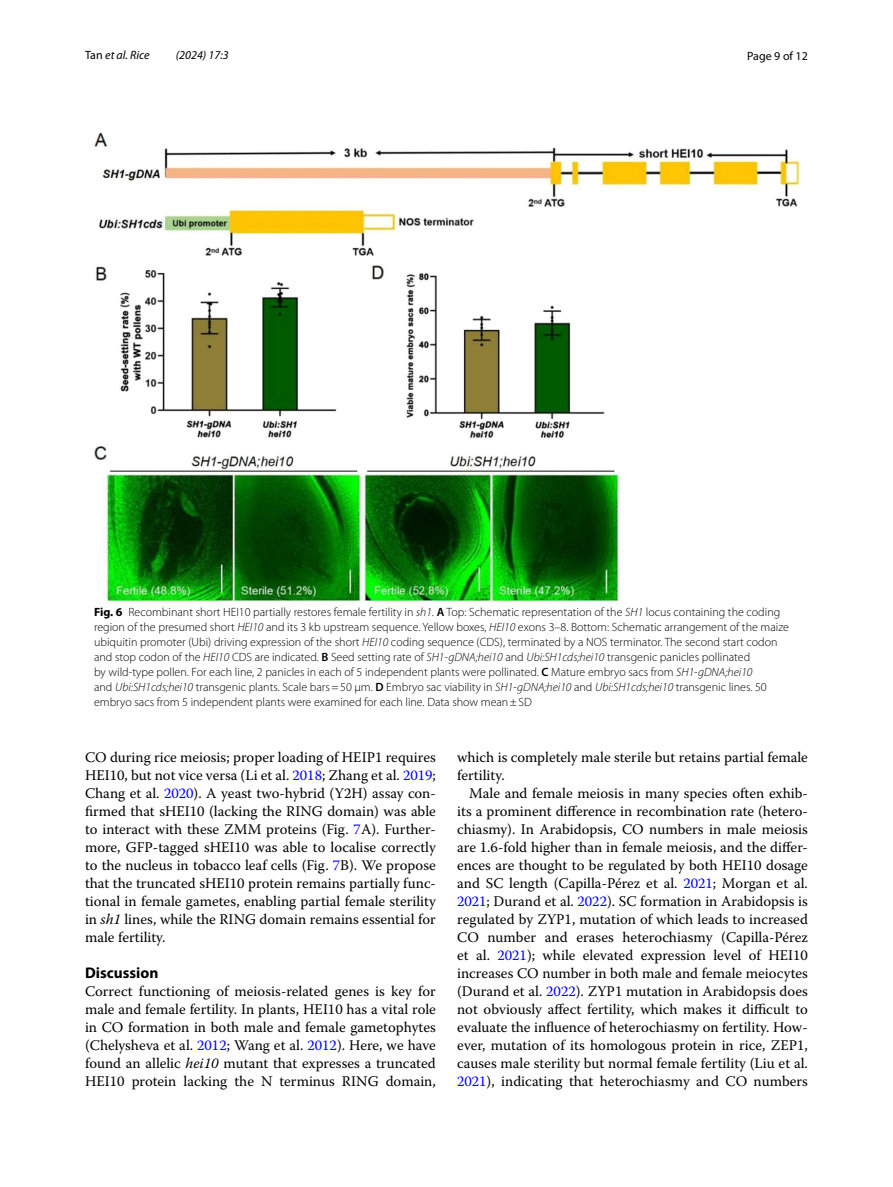
<style>
.page{position:relative;width:893px;height:1187px;background:#fff}
.page>*{position:absolute;margin:0;border:0;box-sizing:border-box;transform-origin:0 0}
.t1{font:700 15.45px "Myriad Pro";color:#000}
.t2{font:14.7px/18px "Warnock Pro";color:#000;text-align:justify}
.t3{font:300 12px/15px "Myriad Pro";color:#000}
.t4{font:italic 12px "Myriad Pro";color:#000}
.t5{font:12px "Myriad Pro";color:#000}
.s1{font-style:normal}
.s2{font-weight:700}
.s3{font-style:italic}
.s4{font-weight:600}
.s5{color:#00f}
</style>
<div class="page">
<img style="left:94px;top:133px;width:705px;height:467px">
<p class="t4" style="left:85px;top:48px;width:66px"><span class="s1">Tan</span> et al. Rice</p>
<p class="t4" style="left:176px;top:48px;width:54px">(2024) 17:3</p>
<p class="t5" style="left:747px;top:48px;width:62px">Page 9 of 12</p>
<p class="t3" style="left:94px;top:604px;width:696px"><span class="s2">Fig. 6</span> Recombinant short HEI10 partially restores female fertility in <span class="s3">sh1.</span> <span class="s4">A</span> Top: Schematic representation of the <span class="s3">SH1</span> locus containing the coding region of the presumed short <span class="s3">HEI10</span> and its 3 kb upstream sequence. Yellow boxes, <span class="s3">HEI10</span> exons 3–8. Bottom: Schematic arrangement of the maize ubiquitin promoter (Ubi) driving expression of the short <span class="s3">HEI10</span> coding sequence (CDS), terminated by a NOS terminator. The second start codon and stop codon of the <span class="s3">HEI10</span> CDS are indicated. <span class="s4">B</span> Seed setting rate of <span class="s3">SH1-gDNA;hei10</span> and <span class="s3">Ubi:SH1cds;hei10</span> transgenic panicles pollinated<br>by wild-type pollen. For each line, 2 panicles in each of 5 independent plants were pollinated. <span class="s4">C</span> Mature embryo sacs from <span class="s3">SH1-gDNA;hei10<br></span>and <span class="s3">Ubi:SH1cds;hei10</span> transgenic plants. Scale bars=50 μm. <span class="s4">D</span> Embryo sac viability in <span class="s3">SH1-gDNA;hei10</span> and <span class="s3">Ubi:SH1cds;hei10</span> transgenic lines. 50 embryo sacs from 5 independent plants were examined for each line. Data show mean±SD</p>
<p class="t2" style="left:85px;top:747px;width:352px">CO during rice meiosis; proper loading of HEIP1 requires HEI10, but not vice versa (Li et al. <span class="s5">2018</span>; Zhang et al. <span class="s5">2019</span>; Chang et al. <span class="s5">2020</span>). A yeast two-hybrid (Y2H) assay con&shy;firmed that sHEI10 (lacking the RING domain) was able to interact with these ZMM proteins (Fig. <span class="s5">7</span>A). Further&shy;more, GFP-tagged sHEI10 was able to localise correctly to the nucleus in tobacco leaf cells (Fig. <span class="s5">7</span>B). We propose that the truncated sHEI10 protein remains partially func&shy;tional in female gametes, enabling partial female sterility in <span class="s3">sh1</span> lines, while the RING domain remains essential for male fertility.</p>
<p class="t1" style="left:85px;top:962px;width:75px">Discussion</p>
<p class="t2" style="left:85px;top:981px;width:352px">Correct functioning of meiosis-related genes is key for male and female fertility. In plants, HEI10 has a vital role in CO formation in both male and female gametophytes (Chelysheva et al. <span class="s5">2012</span>; Wang et al. <span class="s5">2012</span>). Here, we have found an allelic <span class="s3">hei10</span> mutant that expresses a truncated HEI10 protein lacking the N terminus RING domain,</p>
<p class="t2" style="left:457px;top:747px;width:352px">which is completely male sterile but retains partial female fertility.</p>
<p class="t2" style="left:457px;top:783px;width:352px;text-indent:12px">Male and female meiosis in many species often exhib&shy;its a prominent difference in recombination rate (hetero&shy;chiasmy). In Arabidopsis, CO numbers in male meiosis are 1.6-fold higher than in female meiosis, and the differ&shy;ences are thought to be regulated by both HEI10 dosage and SC length (Capilla-Pérez et al. <span class="s5">2021</span>; Morgan et al.<br><span class="s5">2021</span>; Durand et al. <span class="s5">2022</span>). SC formation in Arabidopsis is regulated by ZYP1, mutation of which leads to increased CO number and erases heterochiasmy (Capilla-Pérez et al. <span class="s5">2021</span>); while elevated expression level of HEI10 increases CO number in both male and female meiocytes (Durand et al. <span class="s5">2022</span>). ZYP1 mutation in Arabidopsis does not obviously affect fertility, which makes it difficult to evaluate the influence of heterochiasmy on fertility. How&shy;ever, mutation of its homologous protein in rice, ZEP1, causes male sterility but normal female fertility (Liu et al.<br><span class="s5">2021</span>), indicating that heterochiasmy and CO numbers</p>
</div>
